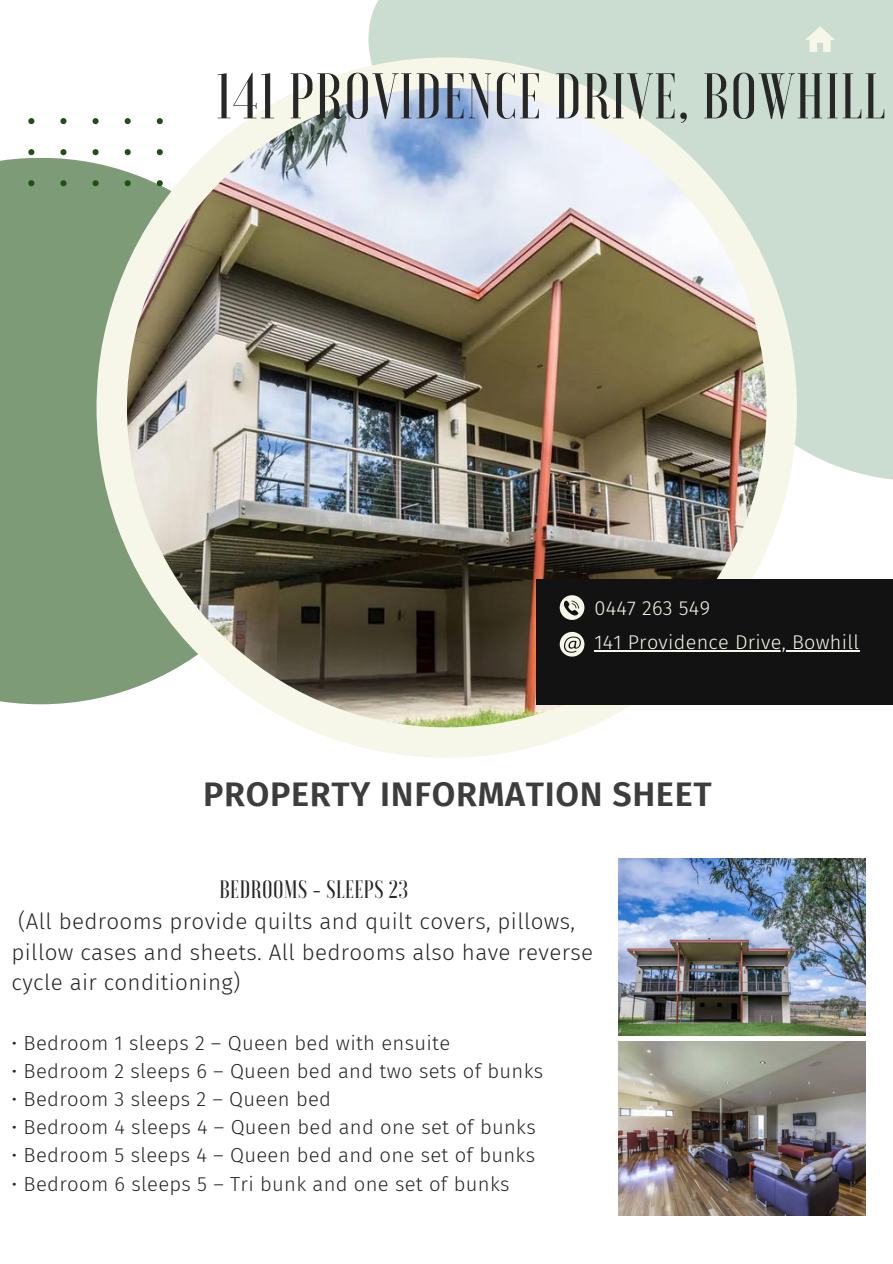
<style>
.page{position:relative;width:893px;height:1264px;background:#fff}
.page>*{position:absolute;margin:0;border:0;box-sizing:border-box;transform-origin:0 0}
.t1{font:500 64.35px "Voga";letter-spacing:.02em;color:#272727}
.t2{font:600 34.2px "Fira Sans";letter-spacing:.02em;color:#3d3d3d}
.t3{font:500 25.2px "Voga";letter-spacing:.02em;color:#272727}
.t4{font:300 22.35px/30.3px "Fira Sans";letter-spacing:.015em;color:#272727}
.t5{font:300 20.25px "Fira Sans";letter-spacing:.015em;color:#272727}
.t6{font:300 20.1px "Fira Sans";letter-spacing:.015em;color:#f6f6e9}
.t7{font:300 19.8px "Fira Sans";letter-spacing:.015em;color:#f6f6e9}
</style>
<div class="page">
<div style="left:368px;top:0;width:524px;height:505px;background:#cbddd1"></div>
<div style="left:0;top:158px;width:314px;height:546px;background:#7d9b76"></div>
<div style="left:96px;top:57px;width:700px;height:700px;background:#f6f6e9;border-radius:50%"></div>
<img style="left:127px;top:88px;width:639px;height:639px;border-radius:50%">
<svg style="left:28px;top:118px;width:148px;height:80px"></svg>
<img style="left:618px;top:859px;width:247px;height:176px">
<img style="left:618px;top:1041px;width:247px;height:173px">
<div style="left:537px;top:579px;width:355px;height:125px;background:#121212"></div>
<svg style="left:559px;top:595px;width:25px;height:25px"></svg>
<svg style="left:559px;top:632px;width:25px;height:24px"></svg>
<hr style="left:594px;top:650px;width:265px;height:1px;background:#f6f6e9">
<svg style="left:805px;top:26px;width:30px;height:26px"></svg>
<p class="t1" style="left:216px;top:64px;width:670px">141 PROVIDENCE DRIVE, BOWHILL</p>
<p class="t6" style="left:594px;top:596px;width:117px">0447 263 549</p>
<p class="t7" style="left:594px;top:630px;width:266px">141 Providence Drive, Bowhill</p>
<p class="t2" style="left:203px;top:773px;width:510px">PROPERTY INFORMATION SHEET</p>
<p class="t3" style="left:219px;top:876px;width:190px">BEDROOMS - SLEEPS 23</p>
<p class="t4" style="left:12px;top:906px;width:583px">(All bedrooms provide quilts and quilt covers, pillows, pillow cases and sheets. All bedrooms also have reverse cycle air conditioning)</p>
<p class="t5" style="left:12px;top:1030px;width:440px">• Bedroom 1 sleeps 2 – Queen bed with ensuite</p>
<p class="t5" style="left:12px;top:1059px;width:533px">• Bedroom 2 sleeps 6 – Queen bed and two sets of bunks</p>
<p class="t5" style="left:12px;top:1087px;width:321px">• Bedroom 3 sleeps 2 – Queen bed</p>
<p class="t5" style="left:12px;top:1115px;width:525px">• Bedroom 4 sleeps 4 – Queen bed and one set of bunks</p>
<p class="t5" style="left:12px;top:1143px;width:525px">• Bedroom 5 sleeps 4 – Queen bed and one set of bunks</p>
<p class="t5" style="left:12px;top:1171px;width:499px">• Bedroom 6 sleeps 5 – Tri bunk and one set of bunks</p>
</div>
